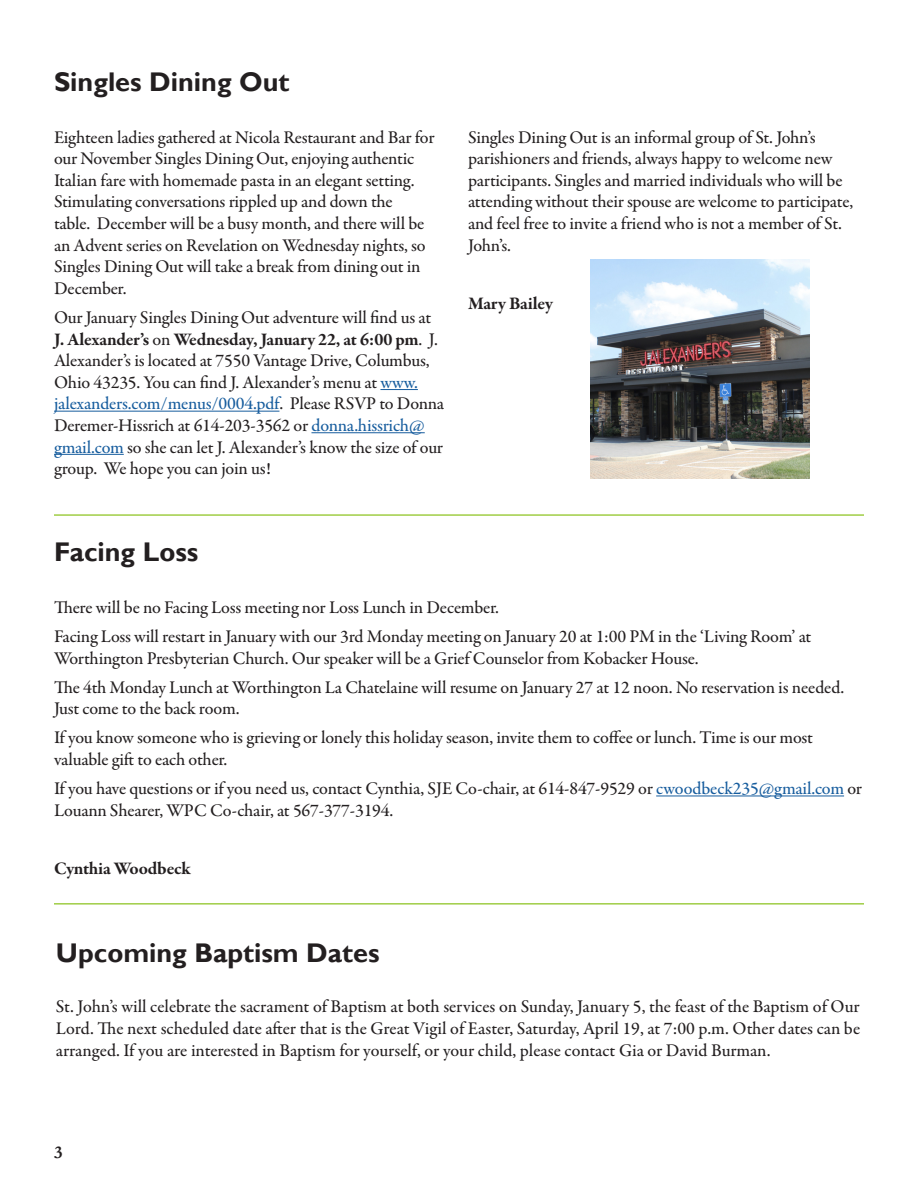
<style>
.page{position:relative;width:918px;height:1188px;background:#fff}
.page>*{position:absolute;margin:0;border:0;box-sizing:border-box;transform-origin:0 0}
.t1{font:700 27px "Gill Sans";color:#231f20}
.t2{font:500 18px/21.6px "Garamond Premr Pro";letter-spacing:-.01em;color:#231f20}
.t3{font:700 18px "Garamond Premr Pro";letter-spacing:-.01em;color:#231f20}
.t4{font:700 18px "Garamond";color:#231f20}
.s1{font-weight:700}
.s2{color:#175d9e}
</style>
<div class="page">
<hr style="left:380px;top:389px;width:38px;height:1px;background:#175d9e">
<hr style="left:54px;top:411px;width:225px;height:1px;background:#175d9e">
<hr style="left:311px;top:432px;width:114px;height:1px;background:#175d9e">
<hr style="left:54px;top:454px;width:70px;height:1px;background:#175d9e">
<hr style="left:656px;top:796px;width:188px;height:1px;background:#175d9e">
<hr style="left:54px;top:514px;width:810px;height:2px;background:#a0cd45">
<hr style="left:54px;top:903px;width:810px;height:2px;background:#a0cd45">
<img style="left:590px;top:259px;width:219px;height:219px">
<p class="t1" style="left:54px;top:65px;width:237px">Singles Dining Out</p>
<p class="t2" style="left:54px;top:127px;width:382px">Eighteen ladies gathered at Nicola Restaurant and Bar for our November Singles Dining Out, enjoying authentic Italian fare with homemade pasta in an elegant setting.<br>Stimulating conversations rippled up and down the<br>table. December will be a busy month, and there will be an Advent series on Revelation on Wednesday nights, so Singles Dining Out will take a break from dining out in December.</p>
<p class="t2" style="left:54px;top:307px;width:392px">Our January Singles Dining Out adventure will find us at <span class="s1">J. Alexander’s</span> on <span class="s1">Wednesday, January 22, at 6:00 pm</span>. J.<br>Alexander’s is located at 7550 Vantage Drive, Columbus, Ohio 43235. You can find J. Alexander’s menu at <span class="s2">www. jalexanders.com/menus/0004.pdf</span>. Please RSVP to Donna Deremer-Hissrich at 614-203-3562 or <span class="s2">donna.hissrich@ gmail.com</span> so she can let J. Alexander’s know the size of our group. We hope you can join us!</p>
<p class="t2" style="left:468px;top:127px;width:387px">Singles Dining Out is an informal group of St. John’s parishioners and friends, always happy to welcome new participants. Singles and married individuals who will be attending without their spouse are welcome to participate, and feel free to invite a friend who is not a member of St.<br>John’s.</p>
<p class="t3" style="left:468px;top:292px;width:86px">Mary Bailey</p>
<p class="t1" style="left:54px;top:536px;width:146px">Facing Loss</p>
<p class="t2" style="left:54px;top:597px;width:446px">There will be no Facing Loss meeting nor Loss Lunch in December.</p>
<p class="t2" style="left:54px;top:626px;width:759px">Facing Loss will restart in January with our 3rd Monday meeting on January 20 at 1:00 PM in the ‘Living Room’ at<br>Worthington Presbyterian Church. Our speaker will be a Grief Counselor from Kobacker House.</p>
<p class="t2" style="left:54px;top:677px;width:792px">The 4th Monday Lunch at Worthington La Chatelaine will resume on January 27 at 12 noon. No reservation is needed.<br>Just come to the back room.</p>
<p class="t2" style="left:54px;top:727px;width:761px">If you know someone who is grieving or lonely this holiday season, invite them to coffee or lunch. Time is our most valuable gift to each other.</p>
<p class="t2" style="left:54px;top:778px;width:810px">If you have questions or if you need us, contact Cynthia, SJE Co-chair, at 614-847-9529 or <span class="s2">cwoodbeck235@gmail.com</span> or<br>Louann Shearer, WPC Co-chair, at 567-377-3194.</p>
<p class="t3" style="left:54px;top:857px;width:138px">Cynthia Woodbeck</p>
<p class="t1" style="left:56px;top:937px;width:325px">Upcoming Baptism Dates</p>
<p class="t2" style="left:56px;top:996px;width:806px;text-align:justify">St. John’s will celebrate the sacrament of Baptism at both services on Sunday, January 5, the feast of the Baptism of Our Lord. The next scheduled date after that is the Great Vigil of Easter, Saturday, April 19, at 7:00 p.m. Other dates can be arranged. If you are interested in Baptism for yourself, or your child, please contact Gia or David Burman.</p>
<p class="t4" style="left:54px;top:1140px;width:10px">3</p>
</div>
